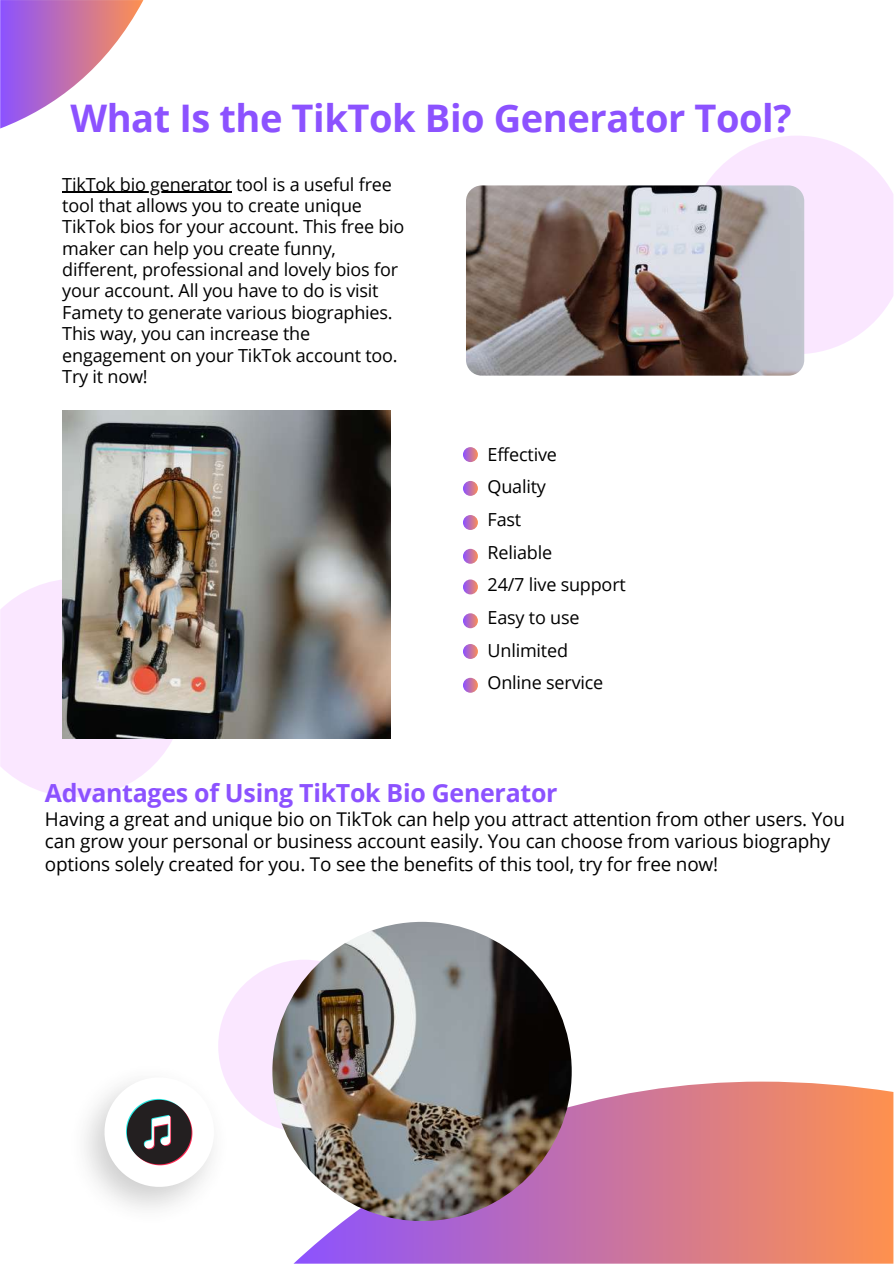
<style>
.page{position:relative;width:894px;height:1264px;background:#fff}
.page>*{position:absolute;margin:0;border:0;box-sizing:border-box;transform-origin:0 0}
.t1{font:700 37.95px "Open Sans";letter-spacing:-.01em;color:#8c52ff}
.t2{font:700 24.9px "Open Sans";letter-spacing:-.01em;color:#8c52ff}
.t3{font:18.9px/22.5px "Open Sans";letter-spacing:-.01em;color:#000}
.t4{font:18px/21.3px "Open Sans";letter-spacing:-.01em;color:#000}
</style>
<div class="page">
<svg style="left:293px;top:1081px;width:600px;height:182px;background:#d78395"></svg>
<svg style="left:0;top:0;width:143px;height:128px"></svg>
<svg style="left:706px;top:136px;width:187px;height:218px;fill:#fae7ff"></svg>
<svg style="left:0;top:580px;width:186px;height:217px;fill:#fae7ff"></svg>
<svg style="left:218px;top:960px;width:101px;height:171px;fill:#fae7ff"></svg>
<img style="left:85px;top:1057px;width:151px;height:151px">
<img style="left:466px;top:185px;width:338px;height:190px;border-radius:16px">
<img style="left:62px;top:410px;width:328px;height:328px">
<img style="left:272px;top:921px;width:299px;height:299px;border-radius:50%">
<svg style="left:463px;top:447px;width:15px;height:15px"></svg>
<svg style="left:463px;top:515px;width:15px;height:15px"></svg>
<svg style="left:463px;top:579px;width:15px;height:15px"></svg>
<svg style="left:463px;top:644px;width:15px;height:15px"></svg>
<svg style="left:463px;top:481px;width:15px;height:15px"></svg>
<svg style="left:463px;top:549px;width:15px;height:15px"></svg>
<svg style="left:463px;top:613px;width:15px;height:15px"></svg>
<svg style="left:463px;top:677px;width:15px;height:15px"></svg>
<svg style="left:104px;top:1077px;width:110px;height:109px"></svg>
<hr style="left:62px;top:192px;width:169px;height:1px;background:#000">
<h1 class="t1" style="left:70px;top:91px;width:722px">What Is the TikTok Bio Generator Tool?</h1>
<p class="t4" style="left:62px;top:173px;width:343px">TikTok bio generator tool is a useful free tool that allows you to create unique TikTok bios for your account. This free bio maker can help you create funny, different, professional and lovely bios for your account. All you have to do is visit Famety to generate various biographies.<br>This way, you can increase the engagement on your TikTok account too.<br>Try it now!</p>
<p class="t4" style="left:487px;top:437px;width:140px;line-height:32.7px">Effective<br>Quality<br>Fast<br>Reliable<br>24/7 live support<br>Easy to use<br>Unlimited<br>Online service</p>
<h2 class="t2" style="left:45px;top:775px;width:514px">Advantages of Using TikTok Bio Generator</h2>
<p class="t3" style="left:45px;top:807px;width:801px">Having a great and unique bio on TikTok can help you attract attention from other users. You can grow your personal or business account easily. You can choose from various biography options solely created for you. To see the benefits of this tool, try for free now!</p>
</div>
